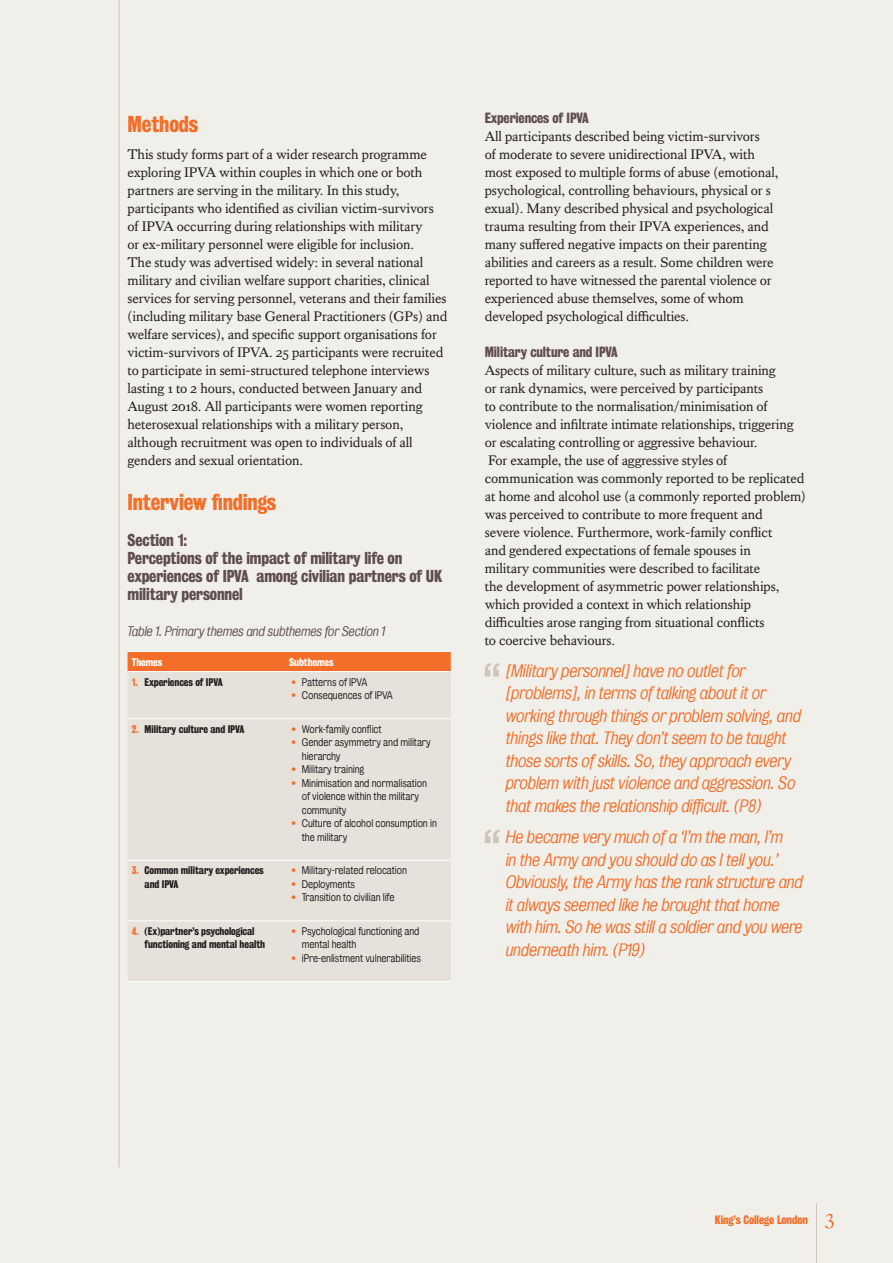
<style>
.page{position:relative;width:893px;height:1263px;background:#f1efea}
.page>*{position:absolute;margin:0;border:0;box-sizing:border-box;transform-origin:0 0}
.Main_content_-_headi{font:21px "Kings Bureau Grot Three Seven";letter-spacing:-.01em;color:#f36e28}
.Main_content_-_pause{font:italic 16.5px/22.5px "Kings Bureau Grot Five One";letter-spacing:-.01em;color:#f36e28}
.Main_content_-_headi-2{font:15.75px/18px "Kings Bureau Grot Three Seven";letter-spacing:-.01em;color:#5f4d4f}
.t1{font:14.25px/18px "Kings Caslon Text";letter-spacing:-.01em;color:#231f20}
.Main_content_-_headi-3{font:13.5px "Kings Bureau Grot Three Seven";letter-spacing:-.01em;color:#5f4d4f}
.Main_content_-_table{font:italic 12.75px "Kings Bureau Grot Five One";letter-spacing:-.01em;color:#5f4d4f}
.t2{font:11.25px "Kings Bureau Grot Three Seven";letter-spacing:-.01em;color:#f36e28}
.t3{font:10.2px/13.5px "Kings Bureau Grot Five One";letter-spacing:-.01em;color:#231f20}
.t4{font:10.2px/13.5px "Kings Bureau Grot Three Seven";letter-spacing:-.01em;color:#231f20}
.Table_heading{font:10.2px "Kings Bureau Grot Three Seven";letter-spacing:-.01em;color:#fff}
.s1{color:#f36e28}
.s2{font-family:"Kings Caslon Display";font-size:21px}
</style>
<div class="page">
<div style="left:128px;top:652px;width:323px;height:19px;background:#f36e28"></div>
<div style="left:128px;top:672px;width:323px;height:309px;background:#e6e1da"></div>
<hr style="left:128px;top:651px;width:161px;height:1px;background:#fff">
<hr style="left:289px;top:651px;width:162px;height:1px;background:#fff">
<hr style="left:128px;top:671px;width:161px;height:1px;background:#fff">
<hr style="left:289px;top:671px;width:162px;height:1px;background:#fff">
<hr style="left:128px;top:718px;width:161px;height:1px;background:#fff">
<hr style="left:289px;top:718px;width:162px;height:1px;background:#fff">
<hr style="left:128px;top:860px;width:161px;height:1px;background:#fff">
<hr style="left:289px;top:860px;width:162px;height:1px;background:#fff">
<hr style="left:128px;top:920px;width:161px;height:1px;background:#fff">
<hr style="left:289px;top:920px;width:162px;height:1px;background:#fff">
<hr style="left:128px;top:981px;width:161px;height:1px;background:#fff">
<hr style="left:289px;top:981px;width:162px;height:1px;background:#fff">
<svg style="left:485px;top:663px;width:15px;height:14px"></svg>
<svg style="left:485px;top:830px;width:15px;height:13px"></svg>
<hr style="left:816px;top:1203px;width:1px;height:60px;background:#d0c4b9">
<hr style="left:119px;top:0;width:1px;height:1167px;background:#d0c4b9">
<p class="Main_content_-_headi" style="left:128px;top:112px;width:72px">Methods</p>
<p class="t1" style="left:128px;top:145px;width:321px">This study forms part of a wider research programme exploring IPVA within couples in which one or both partners are serving in the military. In this study, participants who identified as civilian victim-survivors of IPVA occurring during relationships with military<br>or ex-military personnel were eligible for inclusion.<br>The study was advertised widely: in several national military and civilian welfare support charities, clinical services for serving personnel, veterans and their families (including military base General Practitioners (GPs) and welfare services), and specific support organisations for victim-survivors of IPVA. 25 participants were recruited to participate in semi-structured telephone interviews lasting 1 to 2 hours, conducted between January and August 2018. All participants were women reporting heterosexual relationships with a military person, although recruitment was open to individuals of all genders and sexual orientation.</p>
<p class="Main_content_-_headi" style="left:128px;top:490px;width:150px">Interview findings</p>
<p class="Main_content_-_headi-2" style="left:128px;top:531px;width:316px">Section 1:<br>Perceptions of the impact of military life on experiences of IPVA among civilian partners of UK military personnel</p>
<p class="Main_content_-_table" style="left:128px;top:624px;width:259px">Table 1. Primary themes and subthemes for Section 1</p>
<p class="Table_heading" style="left:132px;top:656px;width:32px">Themes</p>
<p class="Table_heading" style="left:289px;top:656px;width:46px">Subthemes</p>
<p class="t4" style="left:132px;top:675px;width:92px"><span class="s1">1.</span> Experiences of IPVA</p>
<p class="t3" style="left:291px;top:675px;width:78px"><span class="s1">•</span> Patterns of IPVA</p>
<p class="t3" style="left:291px;top:689px;width:103px"><span class="s1">•</span> Consequences of IPVA</p>
<p class="t4" style="left:132px;top:722px;width:114px"><span class="s1">2.</span> Military culture and IPVA</p>
<p class="t3" style="left:291px;top:722px;width:92px"><span class="s1">•</span> Work-family conflict</p>
<p class="t3" style="left:302px;top:736px;width:130px;text-indent:-11px"><span class="s1">•</span> Gender asymmetry and military hierarchy</p>
<p class="t3" style="left:291px;top:763px;width:75px"><span class="s1">•</span> Military training</p>
<p class="t3" style="left:302px;top:776px;width:127px;text-indent:-11px"><span class="s1">•</span> Minimisation and normalisation of violence within the military community</p>
<p class="t3" style="left:302px;top:817px;width:137px;text-indent:-11px"><span class="s1">•</span> Culture of alcohol consumption in the military</p>
<p class="t4" style="left:145px;top:864px;width:121px;text-indent:-13px"><span class="s1">3.</span> Common military experiences and IPVA</p>
<p class="t3" style="left:291px;top:864px;width:117px"><span class="s1">•</span> Military-related relocation</p>
<p class="t3" style="left:291px;top:877px;width:65px"><span class="s1">•</span> Deployments</p>
<p class="t3" style="left:291px;top:891px;width:105px"><span class="s1">•</span> Transition to civilian life</p>
<p class="t4" style="left:145px;top:924px;width:122px;text-indent:-13px"><span class="s1">4.</span> (Ex)partner’s psychological functioning and mental health</p>
<p class="t3" style="left:302px;top:924px;width:119px;text-indent:-11px"><span class="s1">•</span> Psychological functioning and mental health</p>
<p class="t3" style="left:291px;top:951px;width:131px"><span class="s1">•</span> iPre-enlistment vulnerabilities</p>
<p class="Main_content_-_headi-3" style="left:485px;top:110px;width:106px">Experiences of IPVA</p>
<p class="t1" style="left:485px;top:127px;width:295px">All participants described being victim-survivors<br>of moderate to severe unidirectional IPVA, with most exposed to multiple forms of abuse (emotional, psychological, controlling behaviours, physical or s exual). Many described physical and psychological trauma resulting from their IPVA experiences, and many suffered negative impacts on their parenting abilities and careers as a result. Some children were reported to have witnessed the parental violence or experienced abuse themselves, some of whom developed psychological difficulties.</p>
<p class="Main_content_-_headi-3" style="left:485px;top:344px;width:135px">Military culture and IPVA</p>
<p class="t1" style="left:485px;top:361px;width:323px">Aspects of military culture, such as military training<br>or rank dynamics, were perceived by participants<br>to contribute to the normalisation/minimisation of violence and infiltrate intimate relationships, triggering or escalating controlling or aggressive behaviour.<br>For example, the use of aggressive styles of communication was commonly reported to be replicated at home and alcohol use (a commonly reported problem) was perceived to contribute to more frequent and<br>severe violence. Furthermore, work-family conflict<br>and gendered expectations of female spouses in<br>military communities were described to facilitate<br>the development of asymmetric power relationships, which provided a context in which relationship difficulties arose ranging from situational conflicts<br>to coercive behaviours.</p>
<p class="Main_content_-_pause" style="left:506px;top:659px;width:297px">[Military personnel] have no outlet for [problems], in terms of talking about it or working through things or problem solving, and things like that. They don’t seem to be taught those sorts of skills. So, they approach every problem with just violence and aggression. So that makes the relationship difficult. (P8)</p>
<p class="Main_content_-_pause" style="left:506px;top:826px;width:299px">He became very much of a ‘I’m the man, I’m<br>in the Army and you should do as I tell you.’ Obviously, the Army has the rank structure and it always seemed like he brought that home with him. So he was still a soldier and you were underneath him. (P19)</p>
<p class="t2" style="left:715px;top:1213px;width:121px">King’s College London <span class="s2">3</span></p>
</div>
